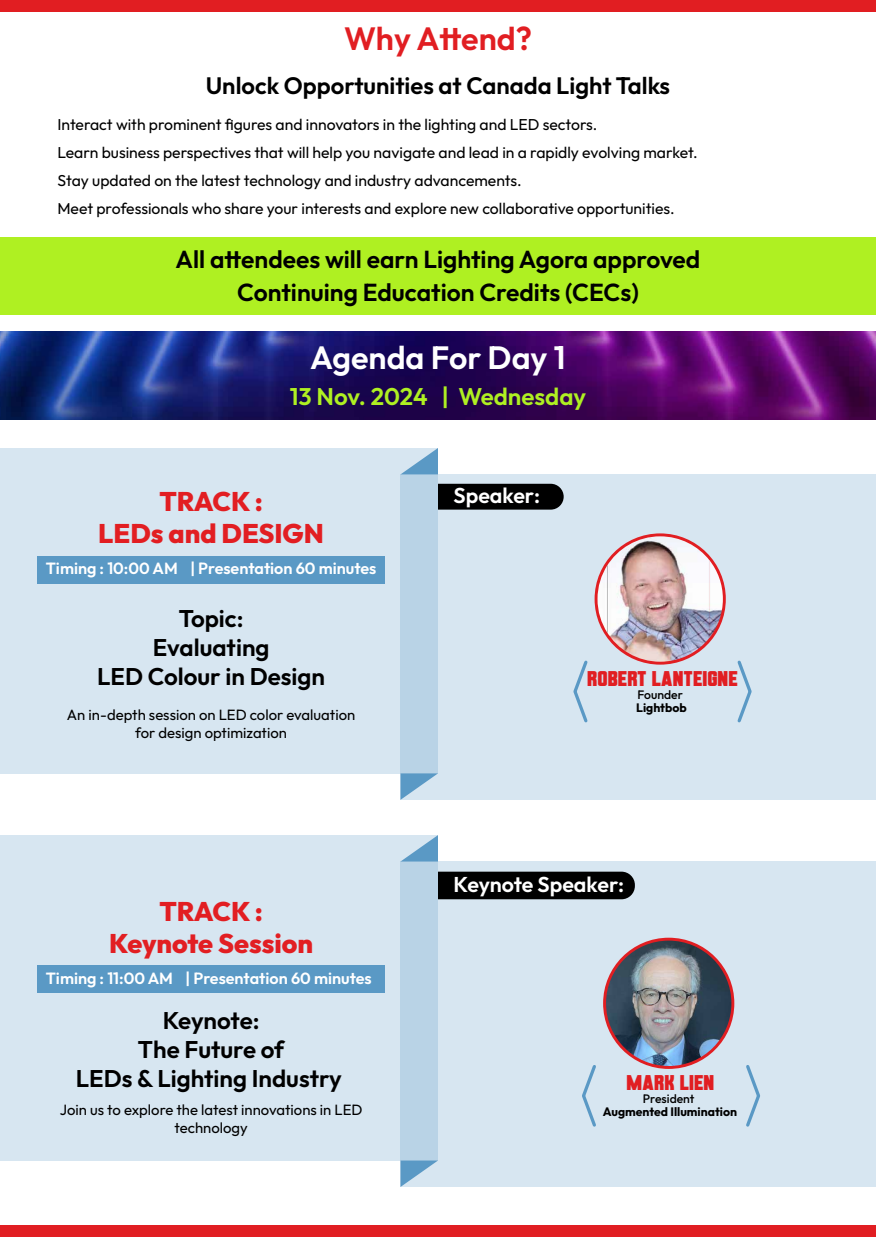
<style>
.page{position:relative;width:876px;height:1239px;background:#fff}
.page>*{position:absolute;margin:0;border:0;box-sizing:border-box;transform-origin:0 0}
.t1{font:600 32.2px "Outfit";color:#fff}
.t2{font:600 32.2px "Outfit";color:#e11e22}
.t3{font:800 26.86px/32.2px "Outfit";color:#e21e22;text-align:center}
.t4{font:600 24.59px/32.7px "Outfit";color:#000;text-align:center}
.t5{font:600 24.15px/29px "Outfit";color:#000;text-align:center}
.t6{font:600 24.06px "Outfit";color:#aff022}
.t7{font:600 23.71px "Outfit";color:#000}
.t8{font:600 21.44px "Outfit";color:#fff}
.t9{font:20.56px "PECHOS Regular";color:#e11e22}
.t10{font:600 16.19px "Outfit";color:#fff}
.t11{font:15.75px/28px "Outfit";color:#000}
.t12{font:14.88px/17.8px "Outfit";color:#000;text-align:center}
.t13{font:700 12.16px "Outfit";color:#000}
.t14{font:500 12.16px "Outfit";color:#000}
</style>
<div class="page">
<div style="left:0;top:448px;width:438px;height:325px;background:#d7e6f1"></div>
<svg style="left:400px;top:474px;width:475px;height:325px;background:#d4e3ef"></svg>
<div style="left:0;top:237px;width:875px;height:78px;background:#aff022"></div>
<div style="left:0;top:0;width:875px;height:12px;background:#e11e22"></div>
<div style="left:0;top:1225px;width:875px;height:11px;background:#e11e22"></div>
<img style="left:0;top:332px;width:875px;height:87px">
<svg style="left:735px;top:658px;width:18px;height:66px"></svg>
<svg style="left:571px;top:658px;width:19px;height:66px"></svg>
<img style="left:606px;top:536px;width:103px;height:125px">
<img style="left:709px;top:559px;width:13px;height:79px">
<img style="left:597px;top:565px;width:10px;height:67px">
<div style="left:438px;top:483px;width:125px;height:26px;background:#000"></div>
<div style="left:37px;top:556px;width:348px;height:27px;background:#5a99c5"></div>
<svg style="left:401px;top:448px;width:37px;height:26px"></svg>
<svg style="left:400px;top:773px;width:38px;height:26px"></svg>
<div style="left:0;top:834px;width:438px;height:326px;background:#d7e6f1"></div>
<svg style="left:400px;top:861px;width:475px;height:325px;background:#d4e4ef"></svg>
<div style="left:37px;top:965px;width:348px;height:27px;background:#5a99c5"></div>
<svg style="left:400px;top:834px;width:38px;height:27px"></svg>
<svg style="left:400px;top:1160px;width:38px;height:26px"></svg>
<div style="left:438px;top:871px;width:196px;height:28px;background:#000"></div>
<svg style="left:743px;top:1062px;width:19px;height:66px"></svg>
<svg style="left:580px;top:1062px;width:18px;height:66px"></svg>
<svg style="left:603px;top:937px;width:131px;height:131px"></svg>
<img style="left:606px;top:940px;width:125px;height:125px;border-radius:63px">
<h1 class="t2" style="left:344px;top:20px;width:189px">Why Attend?</h1>
<h3 class="t7" style="left:206px;top:72px;width:466px">Unlock Opportunities at Canada Light Talks</h3>
<p class="t11" style="left:57px;top:110px;width:642px">Interact with prominent figures and innovators in the lighting and LED sectors.<br>Learn business perspectives that will help you navigate and lead in a rapidly evolving market.<br>Stay updated on the latest technology and industry advancements.<br>Meet professionals who share your interests and explore new collaborative opportunities.</p>
<h3 class="t4" style="left:176px;top:243px;width:526px">All attendees will earn Lighting Agora approved<br>Continuing Education Credits (CECs)</h3>
<h1 class="t1" style="left:310px;top:340px;width:257px">Agenda For Day 1</h1>
<h3 class="t6" style="left:290px;top:382px;width:298px">13 Nov. 2024 | Wednesday</h3>
<h2 class="t3" style="left:159px;top:485px;width:105px">TRACK :</h2>
<h3 class="t8" style="left:453px;top:483px;width:88px">Speaker:</h3>
<h2 class="t3" style="left:98px;top:517px;width:227px">LEDs and DESIGN</h2>
<p class="t10" style="left:46px;top:559px;width:332px">Timing : 10:00 AM | Presentation 60 minutes</p>
<h3 class="t5" style="left:97px;top:604px;width:229px">Topic:<br>Evaluating<br>LED Colour in Design</h3>
<p class="t12" style="left:67px;top:706px;width:290px">An in-depth session on LED color evaluation for design optimization</p>
<h3 class="t9" style="left:587px;top:669px;width:152px">ROBERT LANTEIGNE</h3>
<p class="t14" style="left:637px;top:687px;width:47px">Founder</p>
<p class="t13" style="left:636px;top:700px;width:52px">Lightbob</p>
<h2 class="t3" style="left:109px;top:894px;width:205px">TRACK :<br>Keynote Session</h2>
<p class="t10" style="left:46px;top:968px;width:327px">Timing : 11:00 AM | Presentation 60 minutes</p>
<h3 class="t5" style="left:76px;top:1005px;width:267px">Keynote:<br>The Future of<br>LEDs &amp; Lighting Industry</h3>
<p class="t12" style="left:60px;top:1100px;width:304px">Join us to explore the latest innovations in LED technology</p>
<h3 class="t8" style="left:453px;top:872px;width:172px">Keynote Speaker:</h3>
<h3 class="t9" style="left:626px;top:1073px;width:89px">MARK LIEN</h3>
<p class="t14" style="left:642px;top:1091px;width:53px">President</p>
<p class="t13" style="left:602px;top:1104px;width:136px">Augmented Illumination</p>
</div>
